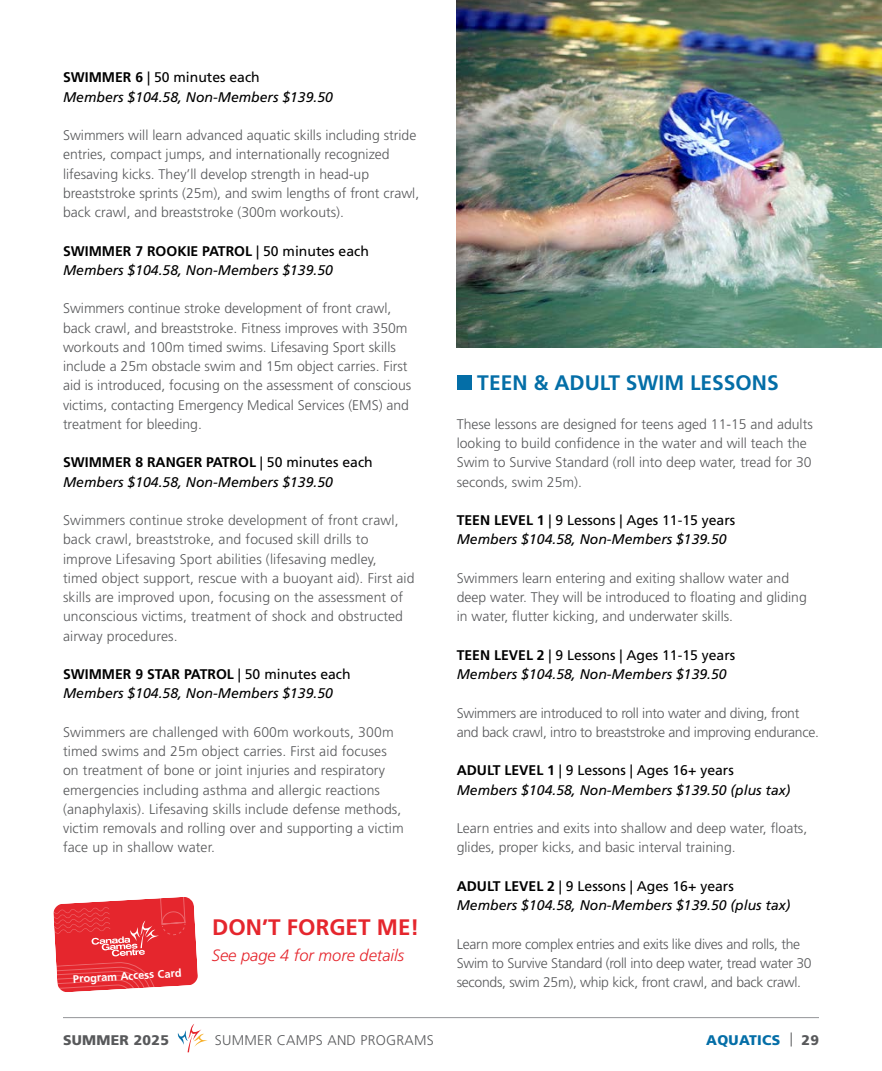
<style>
.page{position:relative;width:882px;height:1071px;background:#fff}
.page>*{position:absolute;margin:0;border:0;box-sizing:border-box;transform-origin:0 0}
.t1{font:700 22.4px "Frutiger LT Std";color:#e5262d}
.t2{font:700 21px "Frutiger LT Std";color:#046ea7}
.t3{font:italic 300 16.45px "Frutiger LT Std";color:#e5262d}
.t4{font:300 14px/19.2px "Frutiger LT Std";color:#58595b}
.t5{font:italic 14px/19.2px "Frutiger LT Std";color:#000}
.t6{font:300 14px/19.2px "Frutiger LT Std";letter-spacing:-.02em;color:#58595b}
.t7{font:300 14px "Frutiger LT Std";letter-spacing:.02em;color:#58595b}
.t8{font:900 14px "Frutiger LT Std";letter-spacing:.02em;color:#046ea7}
.t9{font:900 14px "Frutiger LT Std";letter-spacing:.02em;color:#58595b}
.t10{font:700 11.03px "Frutiger LT Std";color:#fff}
.s1{font-weight:700;font-style:normal}
.s2{font-style:normal}
.s3{font-weight:300;color:#58595b}
.s4{color:#58595b}
</style>
<div class="page">
<hr style="left:63px;top:1017px;width:756px;height:1px;background:#939598">
<img style="left:457px;top:0;width:425px;height:348px">
<svg style="left:177px;top:1024px;width:31px;height:28px"></svg>
<div style="left:457px;top:376px;width:14px;height:14px;background:#046ea7"></div>
<svg style="left:53px;top:897px;width:145px;height:95px"></svg>
<p class="t5" style="left:63px;top:68px;width:271px"><span class="s1">SWIMMER 6</span> <span class="s2">| 50 minutes each<br></span>Members $104.58, Non-Members $139.50</p>
<p class="t4" style="left:63px;top:126px;width:358px">Swimmers will learn advanced aquatic skills including stride entries, compact jumps, and internationally recognized lifesaving kicks. They’ll develop strength in head-up breaststroke sprints (25m), and swim lengths of front crawl, back crawl, and breaststroke (300m workouts).</p>
<p class="t5" style="left:63px;top:241px;width:307px"><span class="s1">SWIMMER 7 ROOKIE PATROL</span> <span class="s2">| 50 minutes each<br></span>Members $104.58, Non-Members $139.50</p>
<p class="t4" style="left:63px;top:299px;width:350px">Swimmers continue stroke development of front crawl, back crawl, and breaststroke. Fitness improves with 350m workouts and 100m timed swims. Lifesaving Sport skills include a 25m obstacle swim and 15m object carries. First aid is introduced, focusing on the assessment of conscious victims, contacting Emergency Medical Services (EMS) and treatment for bleeding.</p>
<p class="t5" style="left:63px;top:453px;width:311px"><span class="s1">SWIMMER 8 RANGER PATROL</span> <span class="s2">| 50 minutes each<br></span>Members $104.58, Non-Members $139.50</p>
<p class="t4" style="left:63px;top:511px;width:353px">Swimmers continue stroke development of front crawl, back crawl, breaststroke, and focused skill drills to improve Lifesaving Sport abilities (lifesaving medley, timed object support, rescue with a buoyant aid). First aid skills are improved upon, focusing on the assessment of unconscious victims, treatment of shock and obstructed airway procedures.</p>
<p class="t5" style="left:63px;top:665px;width:289px"><span class="s1">SWIMMER 9 STAR PATROL</span> <span class="s2">| 50 minutes each<br></span>Members $104.58, Non-Members $139.50</p>
<p class="t4" style="left:63px;top:722px;width:342px">Swimmers are challenged with 600m workouts, 300m timed swims and 25m object carries. First aid focuses on treatment of bone or joint injuries and respiratory emergencies including asthma and allergic reactions (anaphylaxis). Lifesaving skills include defense methods, victim removals and rolling over and supporting a victim face up in shallow water.</p>
<p class="t10" style="left:73px;top:972px;width:110px;rotate:-3deg">Program Access Card</p>
<h1 class="t1" style="left:212px;top:914px;width:209px">DON’T FORGET ME!</h1>
<p class="t3" style="left:212px;top:946px;width:194px">See page 4 for more details</p>
<h2 class="t2" style="left:477px;top:371px;width:303px">TEEN &amp; ADULT SWIM LESSONS</h2>
<p class="t4" style="left:457px;top:414px;width:358px">These lessons are designed for teens aged 11-15 and adults looking to build confidence in the water and will teach the Swim to Survive Standard (roll into deep water, tread for 30 seconds, swim 25m).</p>
<p class="t5" style="left:457px;top:511px;width:280px"><span class="s1">TEEN LEVEL 1</span> <span class="s2">| 9 Lessons | Ages 11-15 years<br></span>Members $104.58, Non-Members $139.50</p>
<p class="t4" style="left:457px;top:568px;width:352px">Swimmers learn entering and exiting shallow water and deep water. They will be introduced to floating and gliding in water, flutter kicking, and underwater skills.</p>
<p class="t5" style="left:457px;top:645px;width:280px"><span class="s1">TEEN LEVEL 2</span> <span class="s2">| 9 Lessons | Ages 11-15 years<br></span>Members $104.58, Non-Members $139.50</p>
<p class="t6" style="left:457px;top:703px;width:364px">Swimmers are introduced to roll into water and diving, front and back crawl, intro to breaststroke and improving endurance.</p>
<p class="t5" style="left:457px;top:761px;width:335px"><span class="s1">ADULT LEVEL 1</span> <span class="s2">| 9 Lessons | Ages 16+ years<br></span>Members $104.58, Non-Members $139.50 (plus tax)</p>
<p class="t4" style="left:457px;top:819px;width:352px">Learn entries and exits into shallow and deep water, floats, glides, proper kicks, and basic interval training.</p>
<p class="t5" style="left:457px;top:876px;width:335px"><span class="s1">ADULT LEVEL 2</span> <span class="s2">| 9 Lessons | Ages 16+ years<br></span>Members $104.58, Non-Members $139.50 (plus tax)</p>
<p class="t6" style="left:457px;top:934px;width:357px">Learn more complex entries and exits like dives and rolls, the<br>Swim to Survive Standard (roll into deep water, tread water 30 seconds, swim 25m), whip kick, front crawl, and back crawl.</p>
<p class="t9" style="left:63px;top:1031px;width:107px">SUMMER 2025</p>
<p class="t7" style="left:215px;top:1032px;width:221px">SUMMER CAMPS AND PROGRAMS</p>
<p class="t8" style="left:706px;top:1031px;width:114px">AQUATICS <span class="s3">|</span> <span class="s4">29</span></p>
</div>
